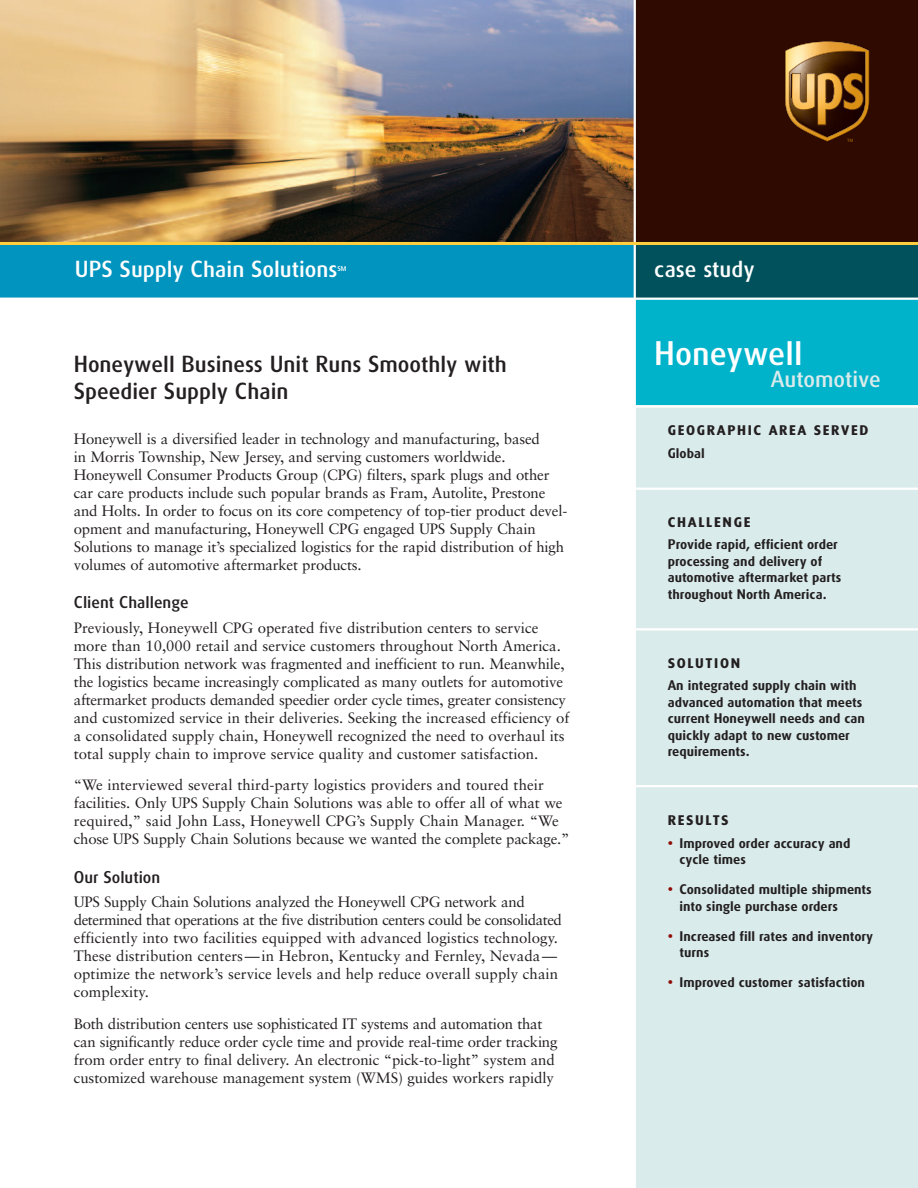
<style>
.page{position:relative;width:918px;height:1188px;background:#fff}
.page>*{position:absolute;margin:0;border:0;box-sizing:border-box;transform-origin:0 0}
.t1{font:500 33px "UPS Sans";color:#fff}
.t2{font:500 22.5px/27px "UPS Sans";color:#231f20}
.t3{font:500 22.5px "UPS Sans";color:#fff}
.t4{font:500 22.5px "UPS Sans";color:#daebeb}
.t5{font:500 16.5px "UPS Sans";color:#231f20}
.t6{font:15px/18px "Sabon";letter-spacing:-.01em;color:#231f20}
.t7{font:700 13.5px/16.5px "UPS Sans";color:#231f20}
.t8{font:800 13.5px "UPS Sans";letter-spacing:.12em;color:#231f20}
.t9{font:500 6.75px "UPS Sans";color:#fff}
.s1{color:#8f0c05}
</style>
<div class="page">
<div style="left:635px;top:245px;width:283px;height:54px;background:#00515c"></div>
<div style="left:0;top:245px;width:635px;height:54px;background:#0094be"></div>
<img style="left:0;top:0;width:918px;height:242px">
<svg style="left:785px;top:41px;width:85px;height:101px;background:#815726"></svg>
<div style="left:635px;top:299px;width:283px;height:183px;background:#00b3cb"></div>
<div style="left:635px;top:405px;width:283px;height:783px;background:#daebeb"></div>
<hr style="left:635px;top:628px;width:283px;height:2px;background:#fff">
<hr style="left:635px;top:785px;width:283px;height:2px;background:#fff">
<hr style="left:635px;top:488px;width:283px;height:2px;background:#fff">
<hr style="left:635px;top:405px;width:283px;height:3px;background:#fff">
<hr style="left:0;top:298px;width:918px;height:2px;background:#fff">
<hr style="left:634px;top:0;width:2px;height:1188px;background:#fff">
<hr style="left:0;top:242px;width:918px;height:3px;background:#ffcf3f">
<h2 class="t3" style="left:75px;top:256px;width:264px">UPS Supply Chain Solutions</h2>
<h2 class="t3" style="left:654px;top:256px;width:102px">case study</h2>
<p class="t9" style="left:338px;top:264px;width:11px">SM</p>
<h2 class="t2" style="left:74px;top:351px;width:435px">Honeywell Business Unit Runs Smoothly with<br>Speedier Supply Chain</h2>
<p class="t6" style="left:74px;top:431px;width:495px">Honeywell is a diversified leader in technology and manufacturing, based<br>in Morris Township, New Jersey, and serving customers worldwide.<br>Honeywell Consumer Products Group (CPG) filters, spark plugs and other car care products include such popular brands as Fram, Autolite, Prestone and Holts. In order to focus on its core competency of top-tier product devel&shy;opment and manufacturing, Honeywell CPG engaged UPS Supply Chain Solutions to manage it’s specialized logistics for the rapid distribution of high volumes of automotive aftermarket products.</p>
<p class="t5" style="left:74px;top:593px;width:116px">Client Challenge</p>
<p class="t6" style="left:74px;top:620px;width:497px">Previously, Honeywell CPG operated five distribution centers to service more than 10,000 retail and service customers throughout North America.<br>This distribution network was fragmented and inefficient to run. Meanwhile, the logistics became increasingly complicated as many outlets for automotive aftermarket products demanded speedier order cycle times, greater consistency and customized service in their deliveries. Seeking the increased efficiency of a consolidated supply chain, Honeywell recognized the need to overhaul its total supply chain to improve service quality and customer satisfaction.</p>
<p class="t6" style="left:74px;top:777px;width:497px">“We interviewed several third-party logistics providers and toured their facilities. Only UPS Supply Chain Solutions was able to offer all of what we required,” said John Lass, Honeywell CPG’s Supply Chain Manager. “We chose UPS Supply Chain Solutions because we wanted the complete package.”</p>
<p class="t5" style="left:74px;top:867px;width:88px">Our Solution</p>
<p class="t6" style="left:74px;top:894px;width:490px">UPS Supply Chain Solutions analyzed the Honeywell CPG network and determined that operations at the five distribution centers could be consolidated efficiently into two facilities equipped with advanced logistics technology.<br>These distribution centers—in Hebron, Kentucky and Fernley, Nevada— optimize the network’s service levels and help reduce overall supply chain complexity.</p>
<p class="t6" style="left:74px;top:1016px;width:485px">Both distribution centers use sophisticated IT systems and automation that can significantly reduce order cycle time and provide real-time order tracking from order entry to final delivery. An electronic “pick-to-light” system and customized warehouse management system (WMS) guides workers rapidly</p>
<h1 class="t1" style="left:654px;top:334px;width:150px">Honeywell</h1>
<h2 class="t4" style="left:771px;top:366px;width:111px">Automotive</h2>
<p class="t8" style="left:668px;top:423px;width:202px">GEOGRAPHIC AREA SERVED</p>
<p class="t7" style="left:668px;top:445px;width:38px">Global</p>
<p class="t8" style="left:668px;top:514px;width:84px">CHALLENGE</p>
<p class="t7" style="left:668px;top:537px;width:175px">Provide rapid, efficient order processing and delivery of automotive aftermarket parts throughout North America.</p>
<p class="t8" style="left:668px;top:655px;width:74px">SOLUTION</p>
<p class="t7" style="left:668px;top:678px;width:199px">An integrated supply chain with advanced automation that meets current Honeywell needs and can quickly adapt to new customer requirements.</p>
<p class="t8" style="left:668px;top:813px;width:62px">RESULTS</p>
<p class="t7" style="left:679px;top:835px;width:172px;text-indent:-12px"><span class="s1">•</span> Improved order accuracy and cycle times</p>
<p class="t7" style="left:679px;top:882px;width:194px;text-indent:-12px"><span class="s1">•</span> Consolidated multiple shipments into single purchase orders</p>
<p class="t7" style="left:679px;top:928px;width:195px;text-indent:-12px"><span class="s1">•</span> Increased fill rates and inventory turns</p>
<p class="t7" style="left:668px;top:975px;width:199px"><span class="s1">•</span> Improved customer satisfaction</p>
</div>
